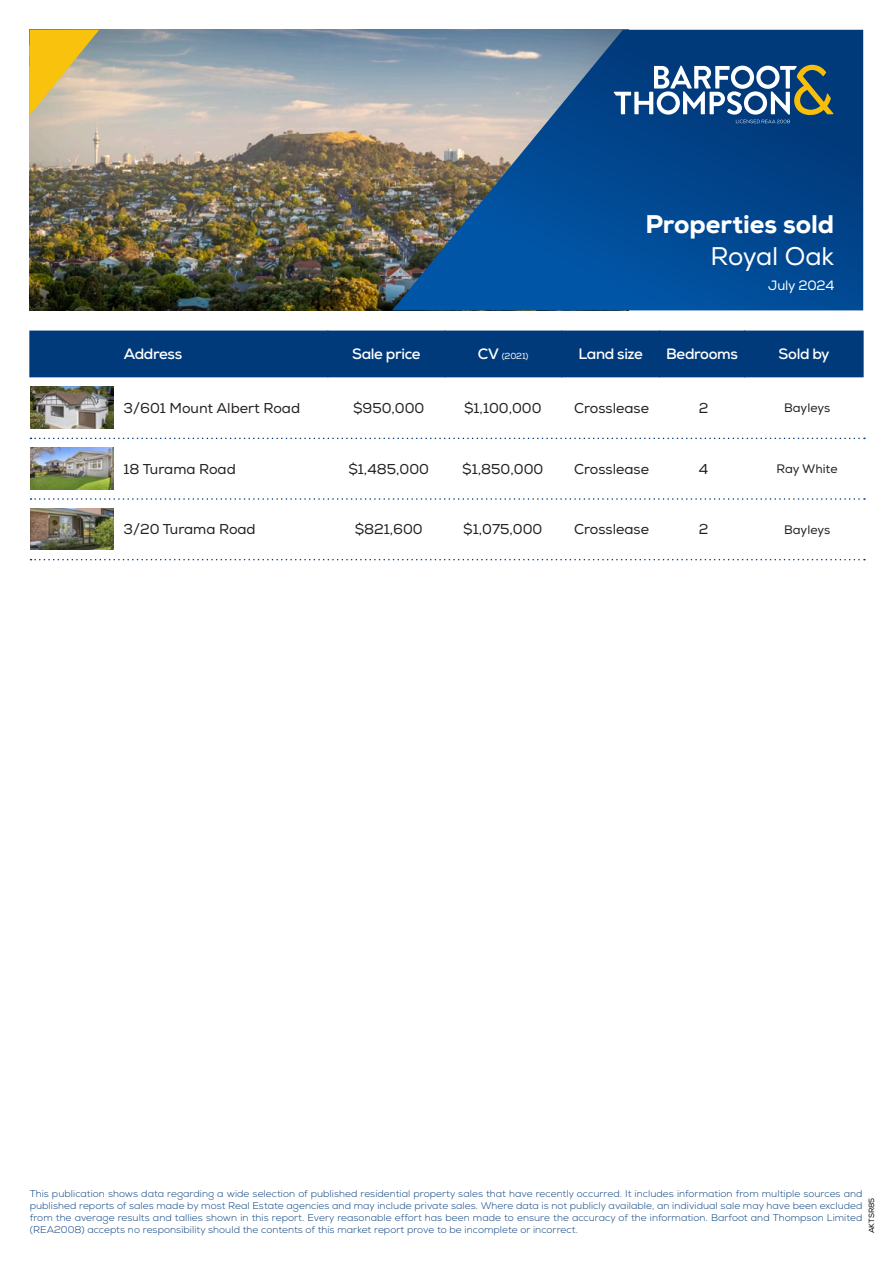
<style>
.page{position:relative;width:893px;height:1263px;background:#fff}
.page>*{position:absolute;margin:0;border:0;box-sizing:border-box;transform-origin:0 0}
.t1{font:800 25.5px "Nexa";color:#fff}
.t2{font:25.5px "Nexa";letter-spacing:-.015em;color:#fff}
.t3{font:700 15px "Nexa";letter-spacing:-.025em;color:#fff}
.t4{font:14.25px "Nexa";color:#231f20}
.t5{font:13.5px "Nexa";letter-spacing:-.02em;color:#fff}
.t6{font:12.3px "Nexa";color:#231f20}
.t7{font:300 9.75px/12px "Nexa";letter-spacing:.005em;color:#013a7b;text-align:justify}
.t8{font:8.7px "Nexa";color:#fff}
.t9{font:7.5px "Nexa";color:#000}
.s1{font-weight:700;font-size:15px}
</style>
<div class="page">
<img style="left:30px;top:30px;width:362px;height:280px">
<svg style="left:30px;top:30px;width:69px;height:85px;background:#dfbf5e"></svg>
<svg style="left:392px;top:30px;width:471px;height:280px;background:#295d93"></svg>
<div style="left:29px;top:331px;width:835px;height:46px;background:#013a7b"></div>
<hr style="left:328px;top:331px;width:1px;height:46px;background:#013a7b">
<hr style="left:445px;top:331px;width:1px;height:46px;background:#013a7b">
<hr style="left:561px;top:331px;width:1px;height:46px;background:#013a7b">
<hr style="left:659px;top:331px;width:1px;height:46px;background:#013a7b">
<hr style="left:744px;top:331px;width:1px;height:46px;background:#013a7b">
<svg style="left:614px;top:65px;width:220px;height:58px"></svg>
<svg style="left:31px;top:438px;width:834px;height:1px"></svg>
<img style="left:31px;top:387px;width:82px;height:42px">
<svg style="left:31px;top:498px;width:834px;height:2px"></svg>
<img style="left:31px;top:448px;width:82px;height:41px">
<svg style="left:31px;top:559px;width:834px;height:1px"></svg>
<img style="left:31px;top:508px;width:82px;height:42px">
<h1 class="t1" style="left:645px;top:208px;width:190px">Properties sold</h1>
<h1 class="t2" style="left:711px;top:241px;width:125px">Royal Oak</h1>
<h3 class="t5" style="left:768px;top:277px;width:67px">July 2024</h3>
<h2 class="t3" style="left:124px;top:344px;width:60px">Address</h2>
<h2 class="t3" style="left:352px;top:344px;width:70px">Sale price</h2>
<p class="t8" style="left:478px;top:350px;width:52px"><span class="s1">CV</span> (2021)</p>
<h2 class="t3" style="left:578px;top:344px;width:66px">Land size</h2>
<h2 class="t3" style="left:666px;top:344px;width:73px">Bedrooms</h2>
<h2 class="t3" style="left:779px;top:344px;width:53px">Sold by</h2>
<h3 class="t4" style="left:124px;top:400px;width:178px">3/601 Mount Albert Road</h3>
<h3 class="t4" style="left:353px;top:400px;width:73px">$950,000</h3>
<h3 class="t4" style="left:464px;top:400px;width:79px">$1,100,000</h3>
<h3 class="t4" style="left:574px;top:400px;width:77px">Crosslease</h3>
<h3 class="t4" style="left:699px;top:400px;width:11px">2</h3>
<p class="t6" style="left:784px;top:401px;width:47px">Bayleys</p>
<h3 class="t4" style="left:124px;top:460px;width:114px">18 Turama Road</h3>
<h3 class="t4" style="left:348px;top:460px;width:82px">$1,485,000</h3>
<h3 class="t4" style="left:462px;top:460px;width:83px">$1,850,000</h3>
<h3 class="t4" style="left:574px;top:460px;width:77px">Crosslease</h3>
<h3 class="t4" style="left:699px;top:460px;width:11px">4</h3>
<p class="t6" style="left:776px;top:461px;width:63px">Ray White</p>
<h3 class="t4" style="left:124px;top:521px;width:134px">3/20 Turama Road</h3>
<h3 class="t4" style="left:355px;top:521px;width:70px">$821,600</h3>
<h3 class="t4" style="left:463px;top:521px;width:81px">$1,075,000</h3>
<h3 class="t4" style="left:574px;top:521px;width:77px">Crosslease</h3>
<h3 class="t4" style="left:699px;top:521px;width:11px">2</h3>
<p class="t6" style="left:784px;top:522px;width:47px">Bayleys</p>
<p class="t7" style="left:30px;top:1188px;width:834px">This publication shows data regarding a wide selection of published residential property sales that have recently occurred. It includes information from multiple sources and published reports of sales made by most Real Estate agencies and may include private sales. Where data is not publicly available, an individual sale may have been excluded from the average results and tallies shown in this report. Every reasonable effort has been made to ensure the accuracy of the information. Barfoot and Thompson Limited (REA2008) accepts no responsibility should the contents of this market report prove to be incomplete or incorrect.</p>
<p class="t9" style="left:867px;top:1233px;width:37px;rotate:-90deg">AKTSR85</p>
</div>
